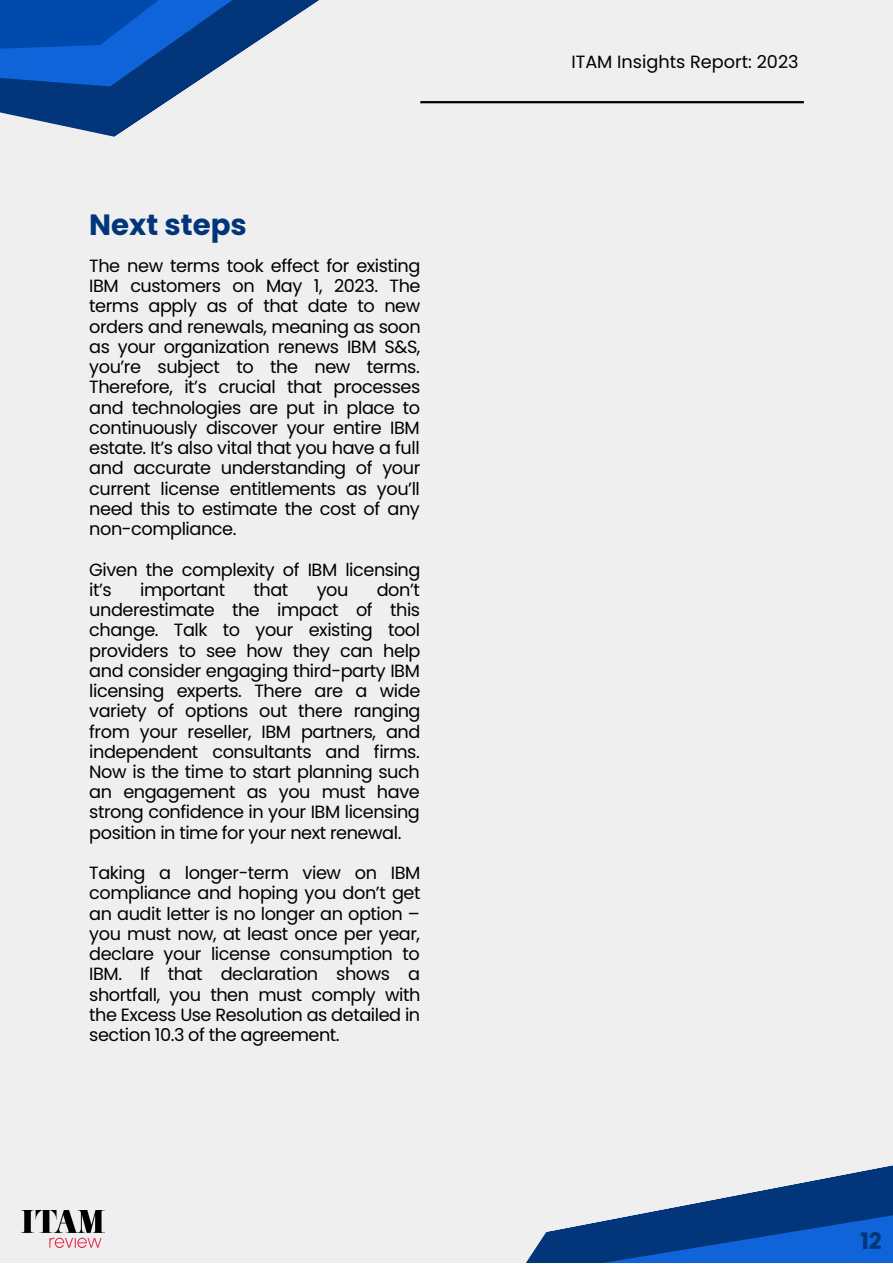
<style>
.page{position:relative;width:893px;height:1264px;background:#fff}
.page>*{position:absolute;margin:0;border:0;box-sizing:border-box;transform-origin:0 0}
.t1{font:700 29.25px "Poppins";color:#023579}
.t2{font:700 22.65px "Poppins";color:#023579}
.t3{font:17.7px/20.2px "Poppins";letter-spacing:-.025em;color:#000;text-align:justify}
.t4{font:17.7px "Poppins";color:#000}
</style>
<div class="page">
<div style="left:0;top:0;width:892px;height:1262px;background:#efefef"></div>
<svg style="left:526px;top:1173px;width:366px;height:89px"></svg>
<svg style="left:0;top:0;width:483px;height:137px"></svg>
<hr style="left:420px;top:101px;width:383px;height:2px;background:#000">
<img style="left:21px;top:1210px;width:83px;height:36px">
<p class="t1" style="left:89px;top:205px;width:159px">Next steps</p>
<p class="t3" style="left:89px;top:255px;width:333px">The new terms took effect for existing IBM customers on May 1, 2023. The terms apply as of that date to new orders and renewals, meaning as soon as your organization renews IBM S&amp;S, you’re subject to the new terms.<br>Therefore, it’s crucial that processes and technologies are put in place to continuously discover your entire IBM estate. It’s also vital that you have a full and accurate understanding of your current license entitlements as you’ll need this to estimate the cost of any non-compliance.</p>
<p class="t3" style="left:89px;top:559px;width:332px">Given the complexity of IBM licensing it’s</p>
<p class="t3" style="left:140px;top:579px;width:87px">important</p>
<p class="t3" style="left:253px;top:579px;width:36px">that</p>
<p class="t3" style="left:317px;top:579px;width:33px">you</p>
<p class="t3" style="left:89px;top:579px;width:333px;text-indent:287px">don’t underestimate the impact of this change. Talk to your existing tool providers to see how they can help and consider engaging third-party IBM licensing experts. There are a wide variety of options out there ranging from your reseller, IBM partners, and independent consultants and firms.<br>Now is the time to start planning such an engagement as you must have strong confidence in your IBM licensing position in time for your next renewal.</p>
<p class="t3" style="left:89px;top:862px;width:333px">Taking a longer-term view on IBM compliance and hoping you don’t get an audit letter is no longer an option – you must now, at least once per year, declare your license consumption to IBM. If that declaration shows a shortfall, you then must comply with the Excess Use Resolution as detailed in section 10.3 of the agreement.</p>
<p class="t4" style="left:571px;top:49px;width:229px">ITAM Insights Report: 2023</p>
<p class="t2" style="left:860px;top:1224px;width:23px">12</p>
</div>
